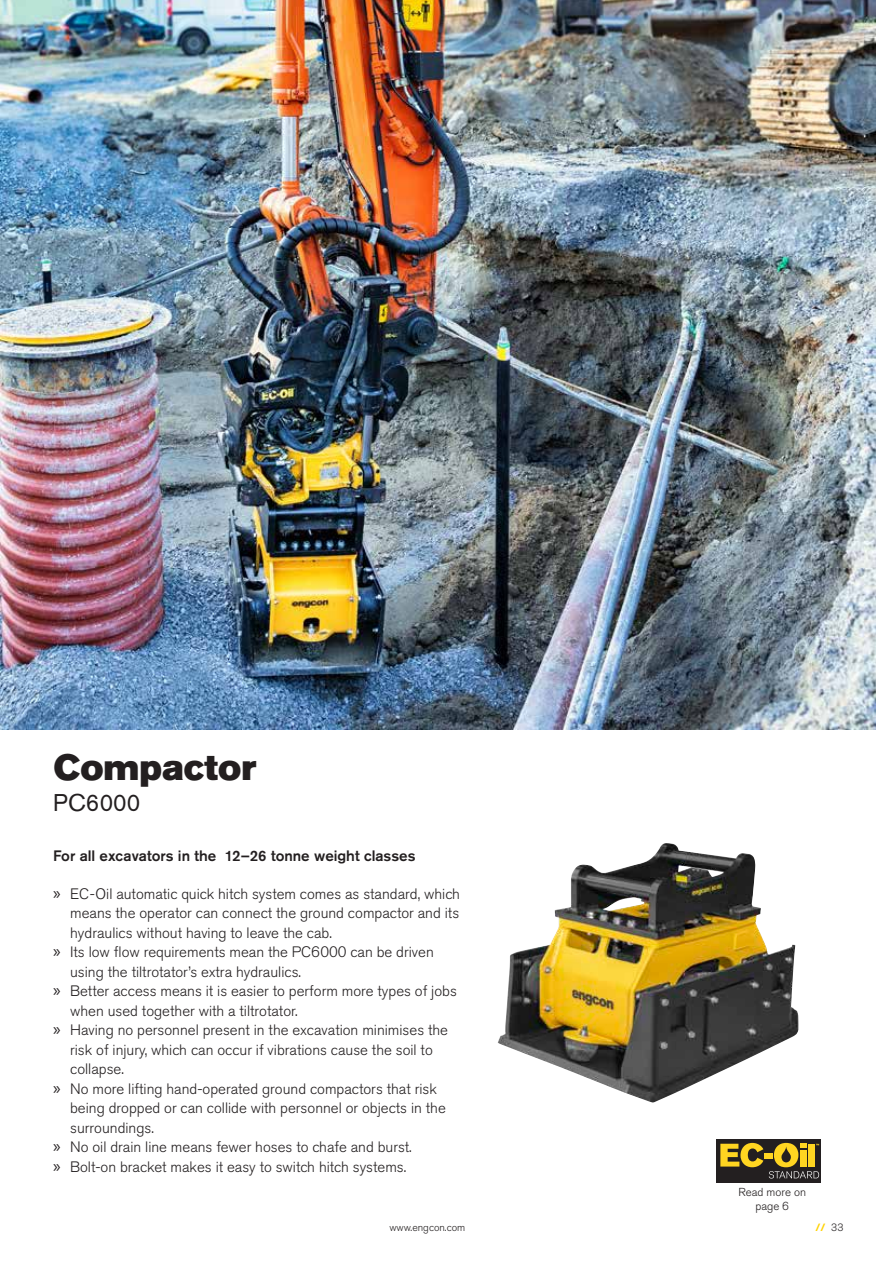
<style>
.page{position:relative;width:876px;height:1263px;background:#fff}
.page>*{position:absolute;margin:0;border:0;box-sizing:border-box;transform-origin:0 0}
.t1{font:36px "Akzidenz Grotesk Pro Super";color:#231f20}
.t2{font:24px "Akzidenz Grotesk Pro";color:#231f20}
.t3{font:300 15px "Akzidenz Grotesk Pro";color:#231f20}
.t4{font:500 15px "Akzidenz Grotesk Pro";color:#231f20}
.t5{font:300 11.55px/13.8px "Akzidenz Grotesk Pro";color:#231f20;text-align:center}
.t6{font:300 10.5px "Akzidenz Grotesk Pro";color:#231f20}
.t7{font:700 10.5px "Akzidenz Grotesk Pro";color:#ffd200}
.s1{font-family:"Myriad Pro";font-weight:400;font-size:18px}
.s2{font-weight:300;color:#231f20}
</style>
<div class="page">
<img style="left:498px;top:843px;width:301px;height:260px">
<div style="left:716px;top:1140px;width:105px;height:43px;background:#231f20"></div>
<svg style="left:720px;top:1143px;width:43px;height:24px"></svg>
<div style="left:764px;top:1153px;width:8px;height:6px;background:#ffd521"></div>
<svg style="left:769px;top:1143px;width:50px;height:35px"></svg>
<img style="left:0;top:0;width:876px;height:729px">
<h1 class="t1" style="left:53px;top:744px;width:205px">Compactor</h1>
<h2 class="t2" style="left:53px;top:787px;width:89px">PC6000</h2>
<p class="t4" style="left:53px;top:846px;width:364px">For all excavators in the 12–26 tonne weight classes</p>
<p class="t3" style="left:53px;top:884px;width:408px"><span class="s1">»</span> EC-Oil automatic quick hitch system comes as standard, which</p>
<p class="t3" style="left:70px;top:903px;width:390px">means the operator can connect the ground compactor and its</p>
<p class="t3" style="left:70px;top:923px;width:263px">hydraulics without having to leave the cab.</p>
<p class="t3" style="left:53px;top:942px;width:382px"><span class="s1">»</span> Its low flow requirements mean the PC6000 can be driven</p>
<p class="t3" style="left:70px;top:962px;width:232px">using the tiltrotator’s extra hydraulics.</p>
<p class="t3" style="left:53px;top:981px;width:405px"><span class="s1">»</span> Better access means it is easier to perform more types of jobs</p>
<p class="t3" style="left:70px;top:1001px;width:229px">when used together with a tiltrotator.</p>
<p class="t3" style="left:53px;top:1020px;width:396px"><span class="s1">»</span> Having no personnel present in the excavation minimises the</p>
<p class="t3" style="left:70px;top:1040px;width:364px">risk of injury, which can occur if vibrations cause the soil to</p>
<p class="t3" style="left:70px;top:1059px;width:55px">collapse.</p>
<p class="t3" style="left:53px;top:1079px;width:385px"><span class="s1">»</span> No more lifting hand-operated ground compactors that risk</p>
<p class="t3" style="left:70px;top:1098px;width:377px">being dropped or can collide with personnel or objects in the</p>
<p class="t3" style="left:70px;top:1118px;width:85px">surroundings.</p>
<p class="t3" style="left:53px;top:1137px;width:360px"><span class="s1">»</span> No oil drain line means fewer hoses to chafe and burst.</p>
<p class="t3" style="left:53px;top:1157px;width:355px"><span class="s1">»</span> Bolt-on bracket makes it easy to switch hitch systems.</p>
<p class="t5" style="left:738px;top:1185px;width:69px">Read more on page 6</p>
<p class="t6" style="left:389px;top:1220px;width:77px">www.engcon.com</p>
<p class="t7" style="left:815px;top:1220px;width:30px">// <span class="s2">33</span></p>
</div>
